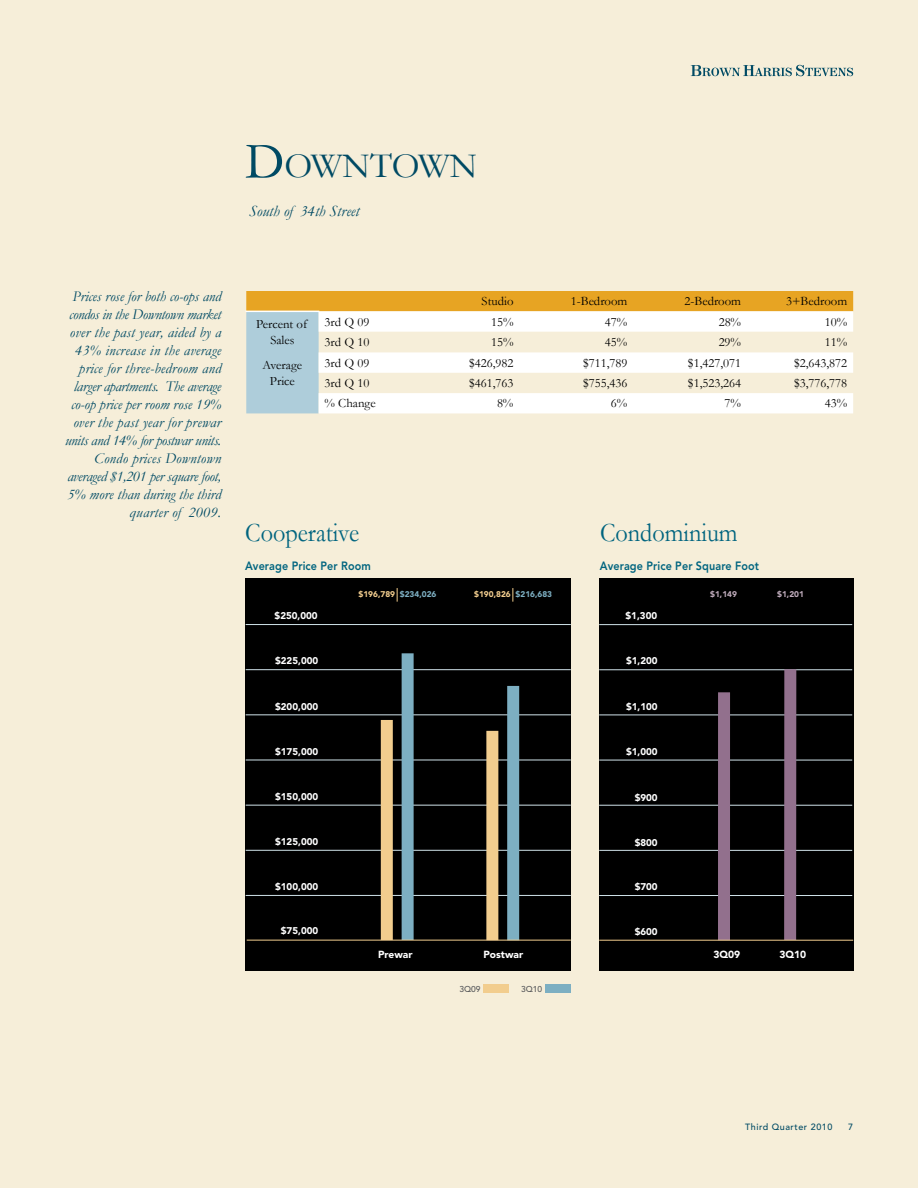
<style>
.page{position:relative;width:918px;height:1188px;background:#f6eed9}
.page>*{position:absolute;margin:0;border:0;box-sizing:border-box;transform-origin:0 0}
.t1{font:35.7px "Garamond";letter-spacing:-.02em;color:#004a64}
.t2{font:27px "Garamond";color:#00647f;scale:.9 1}
.t3{font:italic 15.75px "Garamond";color:#004a64}
.t4{font:italic 15px/18px "Garamond";color:#004a64;text-align:right}
.t5{font:12.75px/15.3px "Garamond";color:#000;text-align:center}
.t6{font:800 12px "Avenir";letter-spacing:.01em;color:#00647f;scale:.9 1}
.t7{font:900 10.2px "Avenir";color:#fff}
.t8{font:900 9.75px "Avenir";color:#fff}
.t9{font:500 9px "Avenir";letter-spacing:.06em;color:#004a64}
.t10{font:500 8.4px "Avenir";color:#58595b}
.t11{font:900 8.25px "Avenir";color:#f2cd8e}
.t12{font:900 8.25px "Avenir";color:#c0acbc}
.s1{font-size:51px}
.s2{color:#7dafc2}
</style>
<div class="page">
<svg style="left:691px;top:65px;width:162px;height:11px"></svg>
<div style="left:246px;top:578px;width:325px;height:392px;background:#000"></div>
<hr style="left:246px;top:895px;width:325px;height:1px;background:#d0e2e9">
<hr style="left:246px;top:850px;width:325px;height:1px;background:#d0e2e9">
<hr style="left:246px;top:805px;width:325px;height:1px;background:#d0e2e9">
<hr style="left:246px;top:760px;width:325px;height:1px;background:#d0e2e9">
<hr style="left:246px;top:715px;width:325px;height:1px;background:#d0e2e9">
<hr style="left:246px;top:669px;width:325px;height:1px;background:#d0e2e9">
<hr style="left:246px;top:624px;width:325px;height:1px;background:#d0e2e9">
<div style="left:599px;top:578px;width:254px;height:392px;background:#000"></div>
<hr style="left:599px;top:895px;width:253px;height:1px;background:#d0e2e9">
<hr style="left:599px;top:850px;width:253px;height:1px;background:#d0e2e9">
<hr style="left:599px;top:805px;width:253px;height:1px;background:#d0e2e9">
<hr style="left:599px;top:760px;width:253px;height:1px;background:#d0e2e9">
<hr style="left:599px;top:715px;width:253px;height:1px;background:#d0e2e9">
<hr style="left:599px;top:670px;width:253px;height:1px;background:#d0e2e9">
<hr style="left:599px;top:624px;width:253px;height:1px;background:#d0e2e9">
<div style="left:546px;top:984px;width:25px;height:9px;background:#7dafc2"></div>
<div style="left:484px;top:984px;width:25px;height:9px;background:#f2cd8e"></div>
<svg style="left:246px;top:291px;width:607px;height:122px;background:#d1b368"></svg>
<svg style="left:319px;top:311px;width:534px;height:102px;fill:#fff"></svg>
<hr style="left:246px;top:311px;width:73px;height:1px;background:#fff">
<svg style="left:397px;top:588px;width:1px;height:14px"></svg>
<div style="left:381px;top:720px;width:12px;height:220px;background:#f2cd8e"></div>
<div style="left:402px;top:653px;width:12px;height:287px;background:#7dafc2"></div>
<svg style="left:513px;top:588px;width:1px;height:14px"></svg>
<div style="left:486px;top:731px;width:12px;height:209px;background:#f2cd8e"></div>
<div style="left:507px;top:686px;width:12px;height:254px;background:#7dafc2"></div>
<div style="left:718px;top:692px;width:12px;height:248px;background:#92708d"></div>
<div style="left:784px;top:669px;width:12px;height:271px;background:#92708d"></div>
<hr style="left:247px;top:940px;width:324px;height:1px;background:#f2cd8e">
<hr style="left:599px;top:940px;width:254px;height:1px;background:#f2cd8e">
<h1 class="t1" style="left:245px;top:142px;width:234px"><span class="s1">D</span>OWNTOWN</h1>
<p class="t3" style="left:249px;top:200px;width:112px">South of 34th Street</p>
<p class="t4" style="left:65px;top:287px;width:158px">Prices rose for both co-ops and condos in the Downtown market over the past year, aided by a<br>43% increase in the average price for three-bedroom and larger apartments. The average co-op price per room rose 19% over the past year for prewar units and 14% for postwar units.<br>Condo prices Downtown averaged $1,201 per square foot,<br>5% more than during the third quarter of 2009.</p>
<p class="t5" style="left:482px;top:293px;width:33px">Studio</p>
<p class="t5" style="left:571px;top:293px;width:58px">1-Bedroom</p>
<p class="t5" style="left:685px;top:293px;width:58px">2-Bedroom</p>
<p class="t5" style="left:786px;top:293px;width:63px">3+Bedroom</p>
<p class="t5" style="left:256px;top:316px;width:53px">Percent of<br>Sales</p>
<p class="t5" style="left:325px;top:314px;width:46px">3rd Q 09</p>
<p class="t5" style="left:491px;top:314px;width:24px">15%</p>
<p class="t5" style="left:605px;top:314px;width:24px">47%</p>
<p class="t5" style="left:719px;top:314px;width:24px">28%</p>
<p class="t5" style="left:825px;top:314px;width:24px">10%</p>
<p class="t5" style="left:325px;top:334px;width:46px">3rd Q 10</p>
<p class="t5" style="left:491px;top:334px;width:24px">15%</p>
<p class="t5" style="left:605px;top:334px;width:24px">45%</p>
<p class="t5" style="left:719px;top:334px;width:24px">29%</p>
<p class="t5" style="left:825px;top:334px;width:24px">11%</p>
<p class="t5" style="left:263px;top:357px;width:41px">Average<br>Price</p>
<p class="t5" style="left:325px;top:355px;width:46px">3rd Q 09</p>
<p class="t5" style="left:469px;top:355px;width:46px">$426,982</p>
<p class="t5" style="left:583px;top:355px;width:46px">$711,789</p>
<p class="t5" style="left:688px;top:355px;width:55px">$1,427,071</p>
<p class="t5" style="left:794px;top:355px;width:55px">$2,643,872</p>
<p class="t5" style="left:325px;top:375px;width:46px">3rd Q 10</p>
<p class="t5" style="left:469px;top:375px;width:46px">$461,763</p>
<p class="t5" style="left:583px;top:375px;width:46px">$755,436</p>
<p class="t5" style="left:688px;top:375px;width:55px">$1,523,264</p>
<p class="t5" style="left:794px;top:375px;width:55px">$3,776,778</p>
<p class="t5" style="left:325px;top:395px;width:53px">% Change</p>
<p class="t5" style="left:497px;top:395px;width:18px">8%</p>
<p class="t5" style="left:611px;top:395px;width:18px">6%</p>
<p class="t5" style="left:725px;top:395px;width:18px">7%</p>
<p class="t5" style="left:825px;top:395px;width:24px">43%</p>
<h2 class="t2" style="left:245px;top:514px;width:128px">Cooperative</h2>
<h2 class="t2" style="left:600px;top:514px;width:154px">Condominium</h2>
<p class="t6" style="left:245px;top:558px;width:141px">Average Price Per Room</p>
<p class="t6" style="left:600px;top:559px;width:178px">Average Price Per Square Foot</p>
<p class="t11" style="left:358px;top:589px;width:79px">$196,789 <span class="s2">$234,026</span></p>
<p class="t11" style="left:474px;top:589px;width:79px">$190,826 <span class="s2">$216,683</span></p>
<p class="t12" style="left:710px;top:589px;width:28px">$1,149</p>
<p class="t8" style="left:275px;top:610px;width:45px">$250,000</p>
<p class="t8" style="left:626px;top:610px;width:33px">$1,300</p>
<p class="t8" style="left:275px;top:654px;width:45px">$225,000</p>
<p class="t8" style="left:626px;top:655px;width:33px">$1,200</p>
<p class="t8" style="left:275px;top:700px;width:45px">$200,000</p>
<p class="t8" style="left:626px;top:701px;width:33px">$1,100</p>
<p class="t8" style="left:275px;top:745px;width:45px">$175,000</p>
<p class="t8" style="left:626px;top:746px;width:33px">$1,000</p>
<p class="t8" style="left:275px;top:791px;width:45px">$150,000</p>
<p class="t8" style="left:635px;top:791px;width:25px">$900</p>
<p class="t8" style="left:275px;top:836px;width:45px">$125,000</p>
<p class="t8" style="left:635px;top:836px;width:25px">$800</p>
<p class="t8" style="left:275px;top:880px;width:45px">$100,000</p>
<p class="t8" style="left:635px;top:881px;width:25px">$700</p>
<p class="t8" style="left:281px;top:925px;width:39px">$75,000</p>
<p class="t8" style="left:635px;top:926px;width:25px">$600</p>
<p class="t7" style="left:378px;top:949px;width:36px">Prewar</p>
<p class="t7" style="left:483px;top:949px;width:41px">Postwar</p>
<p class="t7" style="left:713px;top:948px;width:28px">3Q09</p>
<p class="t10" style="left:459px;top:985px;width:23px">3Q09</p>
<p class="t10" style="left:521px;top:984px;width:23px">3Q10</p>
<p class="t12" style="left:777px;top:589px;width:28px">$1,201</p>
<p class="t7" style="left:779px;top:949px;width:28px">3Q10</p>
<p class="t9" style="left:745px;top:1122px;width:89px">Third Quarter 2010</p>
<p class="t9" style="left:848px;top:1122px;width:7px">7</p>
</div>
